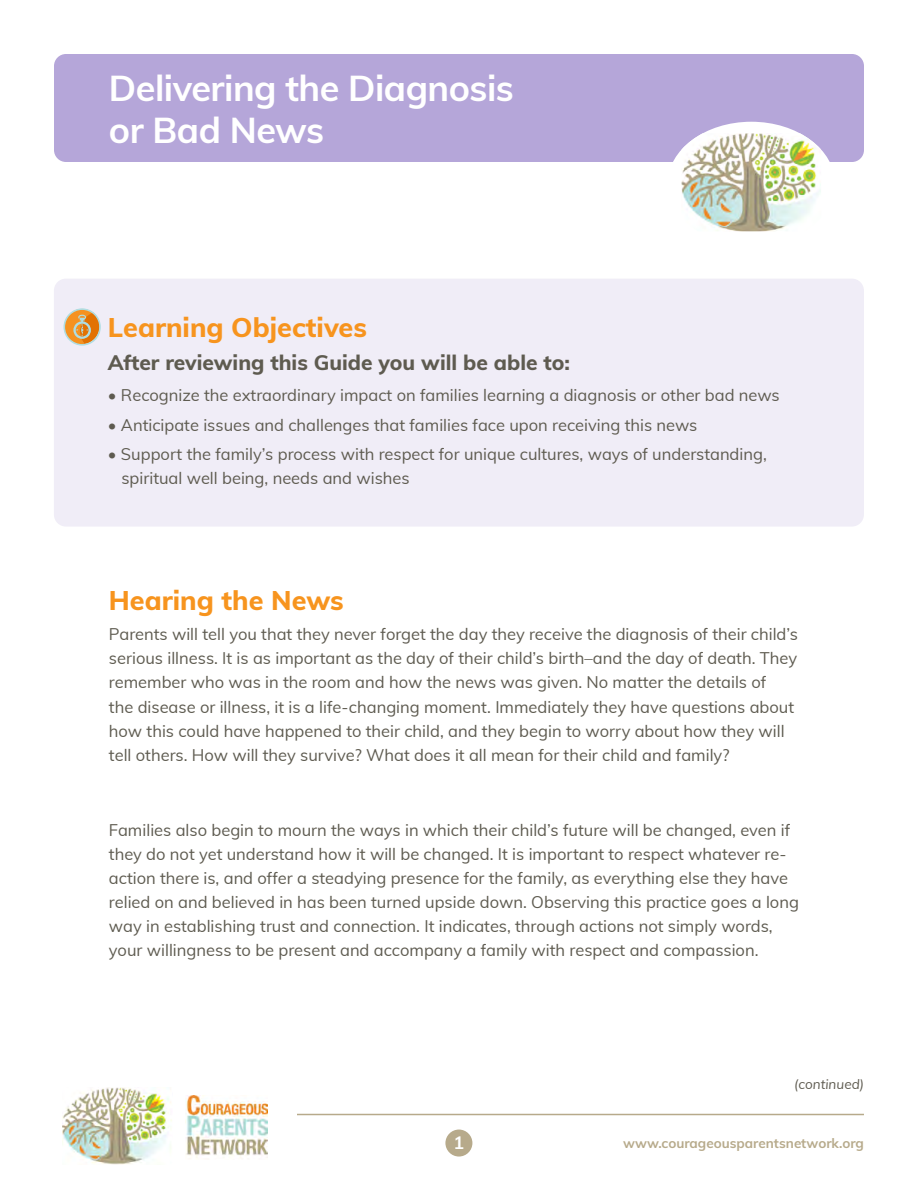
<style>
.page{position:relative;width:918px;height:1188px;background:#fff}
.page>*{position:absolute;margin:0;border:0;box-sizing:border-box;transform-origin:0 0}
.t1{font:700 36px/42px "Muli";letter-spacing:-.015em;color:#fff}
.t2{font:800 27px "Muli";color:#f7941e}
.t3{font:800 21px "Muli";color:#5e5b50}
.t4{font:700 18px "Muli";color:#fff}
.t5{font:16.5px/24px "Muli";color:#5e5b50}
.t6{font:700 13.5px "Muli";color:#b7aa8b}
.t7{font:italic 13.5px "Muli";color:#5e5b50}
</style>
<div class="page">
<img style="left:63px;top:1087px;width:109px;height:78px">
<img style="left:185px;top:1096px;width:83px;height:62px">
<div style="left:445px;top:1130px;width:27px;height:27px;background:#b7aa8b;border-radius:50%"></div>
<hr style="left:297px;top:1114px;width:567px;height:1px;background:#b7aa8b">
<div style="left:54px;top:54px;width:810px;height:108px;background:#b5a6d9;border-radius:12px"></div>
<div style="left:668px;top:122px;width:167px;height:123px;background:#fff;border-radius:50%"></div>
<img style="left:682px;top:133px;width:139px;height:98px">
<div style="left:54px;top:279px;width:810px;height:248px;background:#f0edf7;border-radius:12px"></div>
<svg style="left:64px;top:308px;width:37px;height:38px"></svg>
<h1 class="t1" style="left:109px;top:65px;width:406px">Delivering the Diagnosis or Bad News</h1>
<h2 class="t2" style="left:108px;top:307px;width:261px">Learning Objectives</h2>
<p class="t3" style="left:108px;top:348px;width:464px">After reviewing this Guide you will be able to:</p>
<p class="t5" style="left:108px;top:382px;width:673px">• Recognize the extraordinary impact on families learning a diagnosis or other bad news</p>
<p class="t5" style="left:108px;top:412px;width:591px">• Anticipate issues and challenges that families face upon receiving this news</p>
<p class="t5" style="left:121px;top:441px;width:647px;text-indent:-13px">• Support the family’s process with respect for unique cultures, ways of understanding, spiritual well being, needs and wishes</p>
<h2 class="t2" style="left:109px;top:580px;width:236px">Hearing the News</h2>
<p class="t5" style="left:109px;top:622px;width:691px">Parents will tell you that they never forget the day they receive the diagnosis of their child’s serious illness. It is as important as the day of their child’s birth–and the day of death. They remember who was in the room and how the news was given. No matter the details of<br>the disease or illness, it is a life-changing moment. Immediately they have questions about how this could have happened to their child, and they begin to worry about how they will tell others. How will they survive? What does it all mean for their child and family?</p>
<p class="t5" style="left:109px;top:817px;width:692px">Families also begin to mourn the ways in which their child’s future will be changed, even if they do not yet understand how it will be changed. It is important to respect whatever re&shy;action there is, and offer a steadying presence for the family, as everything else they have relied on and believed in has been turned upside down. Observing this practice goes a long way in establishing trust and connection. It indicates, through actions not simply words, your willingness to be present and accompany a family with respect and compassion.</p>
<p class="t7" style="left:794px;top:1074px;width:71px">(continued)</p>
<p class="t4" style="left:454px;top:1130px;width:12px">1</p>
<p class="t6" style="left:623px;top:1133px;width:242px">www.courageousparentsnetwork.org</p>
</div>
